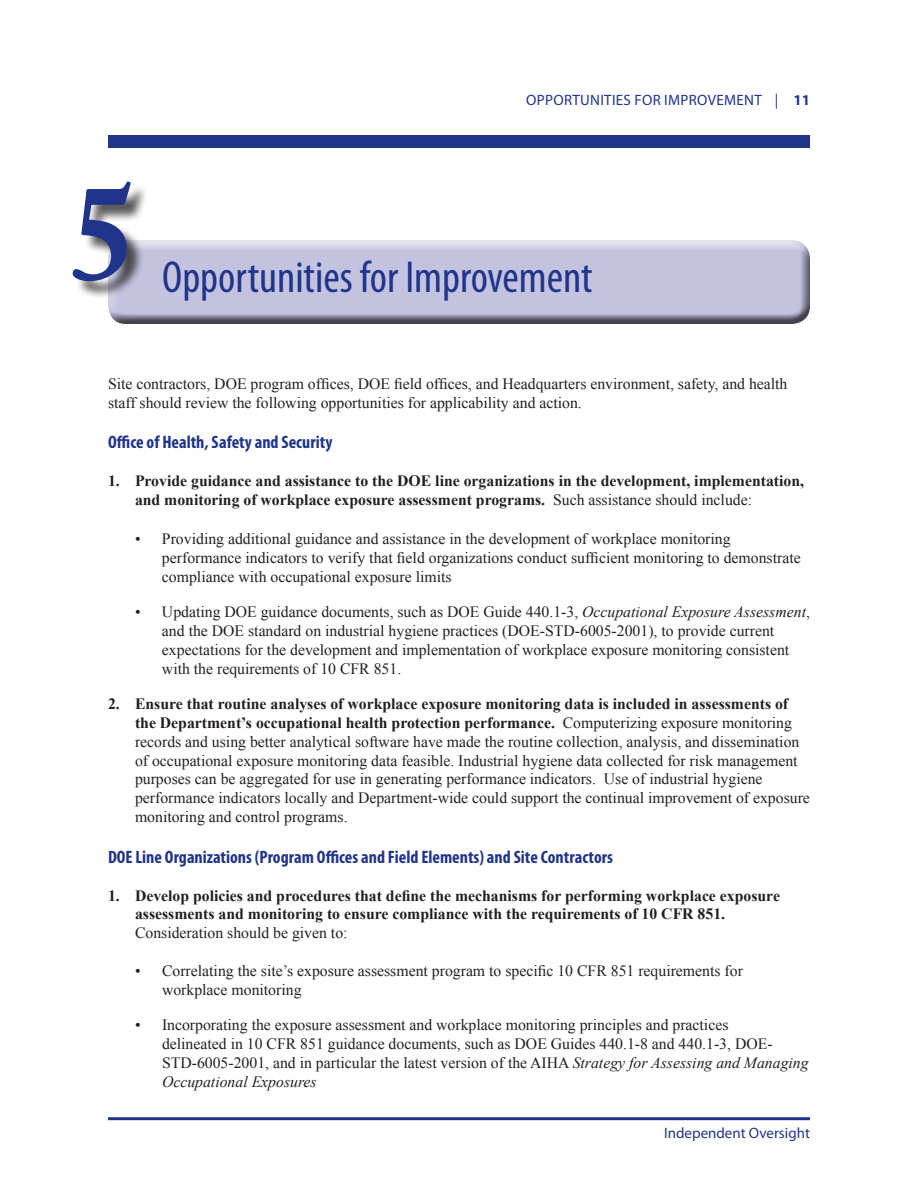
<style>
.page{position:relative;width:918px;height:1188px;background:#fff}
.page>*{position:absolute;margin:0;border:0;box-sizing:border-box;transform-origin:0 0}
.t1{font:700 135px "Adobe Caslon Pro";color:#20348a}
.t2{font:condensed 45px "Myriad Pro";color:#20348a}
.t3{font:700 condensed 18px "Myriad Pro";color:#20348a}
.t4{font:15.75px/18.9px "Times New Roman";color:#231f20}
.t5{font:700 15.75px/18.9px "Times New Roman";color:#231f20}
.t6{font:15px "Myriad Pro";letter-spacing:.02em;color:#20348a}
.t7{font:15px "Myriad Pro";color:#20348a}
.s1{font-weight:700}
.s2{font-weight:400}
.s3{font-style:italic}
</style>
<div class="page">
<hr style="left:108px;top:1117px;width:702px;height:3px;background:#20348a">
<div style="left:106px;top:240px;width:706px;height:86px;background:#231f20;opacity:.75"></div>
<div style="left:75px;top:184px;width:317px;height:261px;background:#231f20;opacity:.75"></div>
<div style="left:108px;top:135px;width:702px;height:13px;background:#20348a"></div>
<h1 class="t1" style="left:70px;top:154px;width:69px">5</h1>
<p class="t6" style="left:526px;top:90px;width:285px">OPPORTUNITIES FOR IMPROVEMENT | <span class="s1">11</span></p>
<h2 class="t2" style="left:162px;top:250px;width:432px">Opportunities for Improvement</h2>
<p class="t4" style="left:108px;top:374px;width:681px">Site contractors, DOE program offices, DOE field offices, and Headquarters environment, safety, and health staff should review the following opportunities for applicability and action.</p>
<p class="t3" style="left:108px;top:431px;width:226px">Office of Health, Safety and Security</p>
<p class="t5" style="left:135px;top:471px;width:671px;text-indent:-27px">1. Provide guidance and assistance to the DOE line organizations in the development, implementation, and monitoring of workplace exposure assessment programs. <span class="s2">Such assistance should include:</span></p>
<p class="t4" style="left:162px;top:529px;width:640px;text-indent:-27px">• Providing additional guidance and assistance in the development of workplace monitoring performance indicators to verify that field organizations conduct sufficient monitoring to demonstrate compliance with occupational exposure limits</p>
<p class="t4" style="left:162px;top:602px;width:650px;text-indent:-27px">• Updating DOE guidance documents, such as DOE Guide 440.1-3, <span class="s3">Occupational Exposure Assessment</span>, and the DOE standard on industrial hygiene practices (DOE-STD-6005-2001), to provide current expectations for the development and implementation of workplace exposure monitoring consistent with the requirements of 10 CFR 851.</p>
<p class="t4" style="left:135px;top:694px;width:676px;text-indent:-27px"><span class="s1">2. Ensure that routine analyses of workplace exposure monitoring data is included in assessments of the Department’s occupational health protection performance.</span> Computerizing exposure monitoring records and using better analytical software have made the routine collection, analysis, and dissemination of occupational exposure monitoring data feasible. Industrial hygiene data collected for risk management purposes can be aggregated for use in generating performance indicators. Use of industrial hygiene performance indicators locally and Department-wide could support the continual improvement of exposure monitoring and control programs.</p>
<p class="t3" style="left:108px;top:846px;width:506px">DOE Line Organizations (Program Offices and Field Elements) and Site Contractors</p>
<p class="t5" style="left:135px;top:885px;width:647px;text-indent:-27px">1. Develop policies and procedures that define the mechanisms for performing workplace exposure assessments and monitoring to ensure compliance with the requirements of 10 CFR 851.</p>
<p class="t4" style="left:135px;top:923px;width:214px">Consideration should be given to:</p>
<p class="t4" style="left:162px;top:961px;width:582px;text-indent:-27px">• Correlating the site’s exposure assessment program to specific 10 CFR 851 requirements for workplace monitoring</p>
<p class="t4" style="left:162px;top:1015px;width:648px;text-indent:-27px">• Incorporating the exposure assessment and workplace monitoring principles and practices<br>delineated in 10 CFR 851 guidance documents, such as DOE Guides 440.1-8 and 440.1-3, DOE-STD-6005-2001, and in particular the latest version of the AIHA <span class="s3">Strategy for Assessing and Managing Occupational Exposures</span></p>
<p class="t7" style="left:664px;top:1124px;width:147px">INDEPENDENT OVERSIGHT</p>
</div>
